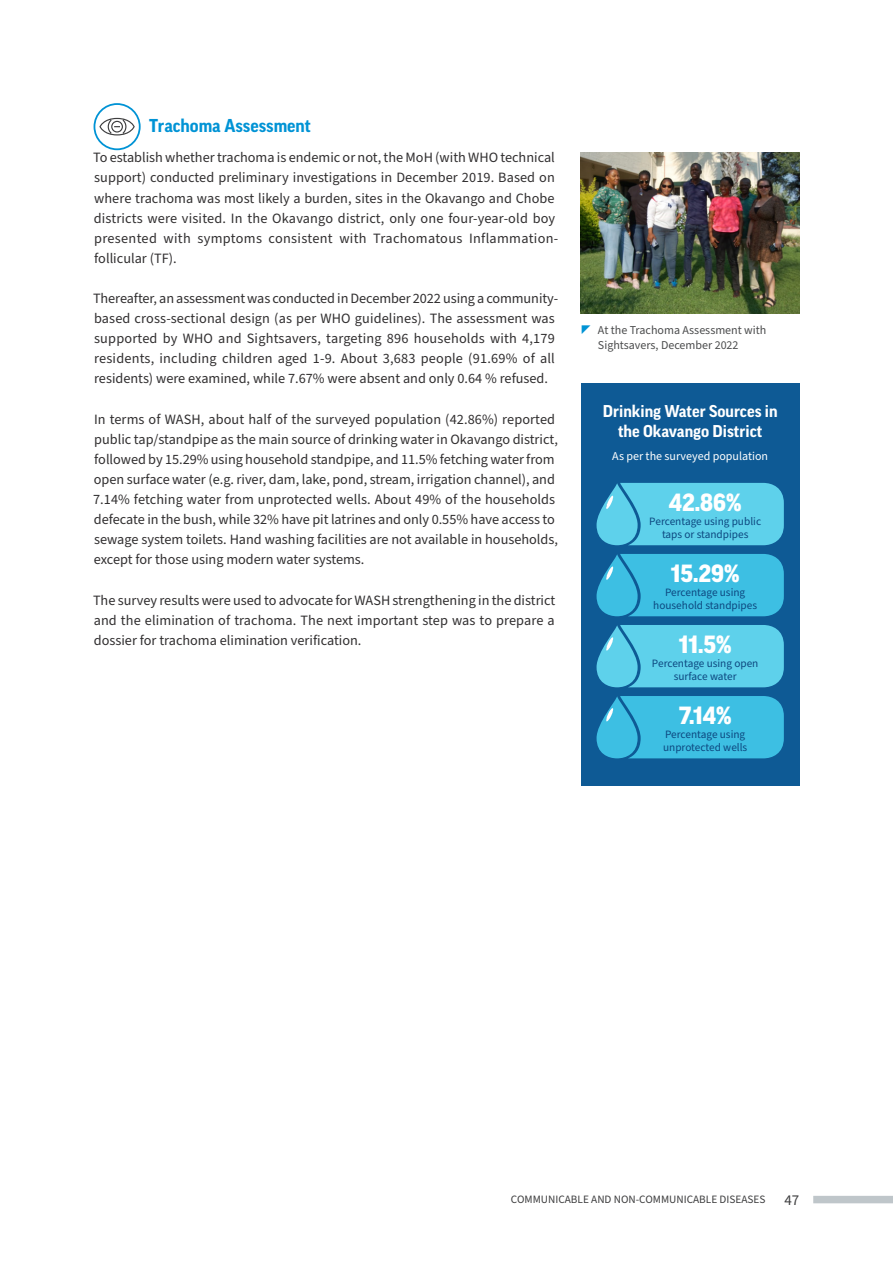
<style>
.page{position:relative;width:893px;height:1263px;background:#fff}
.page>*{position:absolute;margin:0;border:0;box-sizing:border-box;transform-origin:0 0}
.Infographic_Percentage_Thick{font:900 24px "Good Pro";color:#fff}
.Heading_4{font:700 18px "Good Pro";color:#0093d5}
.Infographic_smaller_text{font:700 16.5px/19.8px "Good Pro";color:#fff;text-align:center}
.t1{font:15px "Source Sans Pro";color:#3e3e3f}
.Body{font:14.25px/20.1px "Source Sans Pro";color:#312f30}
.t2{font:12px/15px "Source Sans Pro";color:#4b4c4d}
.Infographic_smaller_text-2{font:12px "Source Sans Pro";color:#fff}
.Infographic_smaller_text-3{font:11.25px/13.5px "Source Sans Pro";color:#0d4880;text-align:center}
.t3{font:11.25px "Source Sans Pro";color:#3e3e3f}
</style>
<div class="page">
<div style="left:581px;top:383px;width:218px;height:402px;background:#0e5a95"></div>
<svg style="left:99px;top:117px;width:36px;height:19px"></svg>
<div style="left:94px;top:103px;width:47px;height:47px;border:2px solid #0093d5;border-radius:50%"></div>
<img style="left:581px;top:152px;width:218px;height:161px">
<svg style="left:597px;top:483px;width:187px;height:62px;background:#59c9e5"></svg>
<svg style="left:597px;top:554px;width:187px;height:62px;background:#3ab8dd"></svg>
<svg style="left:597px;top:625px;width:187px;height:62px;background:#59c9e5"></svg>
<svg style="left:597px;top:696px;width:187px;height:62px;background:#3ab8dd"></svg>
<div style="left:813px;top:1196px;width:80px;height:7px;background:#bfc6ca"></div>
<p class="Heading_4" style="left:149px;top:116px;width:163px">Trachoma Assessment</p>
<p class="Body" style="left:93px;top:148px;width:467px">To establish whether trachoma is endemic or not, the MoH (with WHO technical support) conducted preliminary investigations in December 2019. Based on where trachoma was most likely a burden, sites in the Okavango and Chobe districts were visited. In the Okavango district, only one four-year-old boy presented with symptoms consistent with Trachomatous Inflammation&shy;follicular (TF).</p>
<p class="Body" style="left:93px;top:289px;width:467px">Thereafter, an assessment was conducted in December 2022 using a community&shy;based cross-sectional design (as per WHO guidelines). The assessment was supported by WHO and Sightsavers, targeting 896 households with 4,179 residents, including children aged 1-9. About 3,683 people (91.69% of all residents) were examined, while 7.67% were absent and only 0.64 % refused.</p>
<p class="Body" style="left:93px;top:409px;width:466px">In terms of WASH, about half of the surveyed population (42.86%) reported public tap/standpipe as the main source of drinking water in Okavango district, followed by 15.29% using household standpipe, and 11.5% fetching water from open surface water (e.g. river, dam, lake, pond, stream, irrigation channel), and 7.14% fetching water from unprotected wells. About 49% of the households defecate in the bush, while 32% have pit latrines and only 0.55% have access to sewage system toilets. Hand washing facilities are not available in households, except for those using modern water systems.</p>
<p class="Body" style="left:93px;top:590px;width:464px;text-align:justify">The survey results were used to advocate for WASH strengthening in the district and the elimination of trachoma. The next important step was to prepare a dossier for trachoma elimination verification.</p>
<p class="t2" style="left:598px;top:323px;width:170px">At the Trachoma Assessment with<br>Sightsavers, December 2022</p>
<p class="Infographic_smaller_text" style="left:603px;top:401px;width:176px">Drinking Water Sources in the Okavango District</p>
<p class="Infographic_smaller_text-2" style="left:612px;top:448px;width:157px">As per the surveyed population</p>
<p class="Infographic_Percentage_Thick" style="left:669px;top:489px;width:74px">42.86%</p>
<p class="Infographic_smaller_text-3" style="left:649px;top:514px;width:113px">Percentage using public taps or standpipes</p>
<p class="Infographic_Percentage_Thick" style="left:671px;top:560px;width:70px">15.29%</p>
<p class="Infographic_smaller_text-3" style="left:653px;top:585px;width:105px">Percentage using household standpipes</p>
<p class="Infographic_Percentage_Thick" style="left:679px;top:631px;width:54px">11.5%</p>
<p class="Infographic_smaller_text-3" style="left:652px;top:656px;width:108px">Percentage using open surface water</p>
<p class="Infographic_Percentage_Thick" style="left:679px;top:702px;width:54px">7.14%</p>
<p class="Infographic_smaller_text-3" style="left:663px;top:727px;width:86px;text-align:left">Percentage using unprotected wells</p>
<p class="t3" style="left:511px;top:1192px;width:256px">COMMUNICABLE AND NON-COMMUNICABLE DISEASES</p>
<p class="t1" style="left:784px;top:1189px;width:16px">47</p>
</div>
